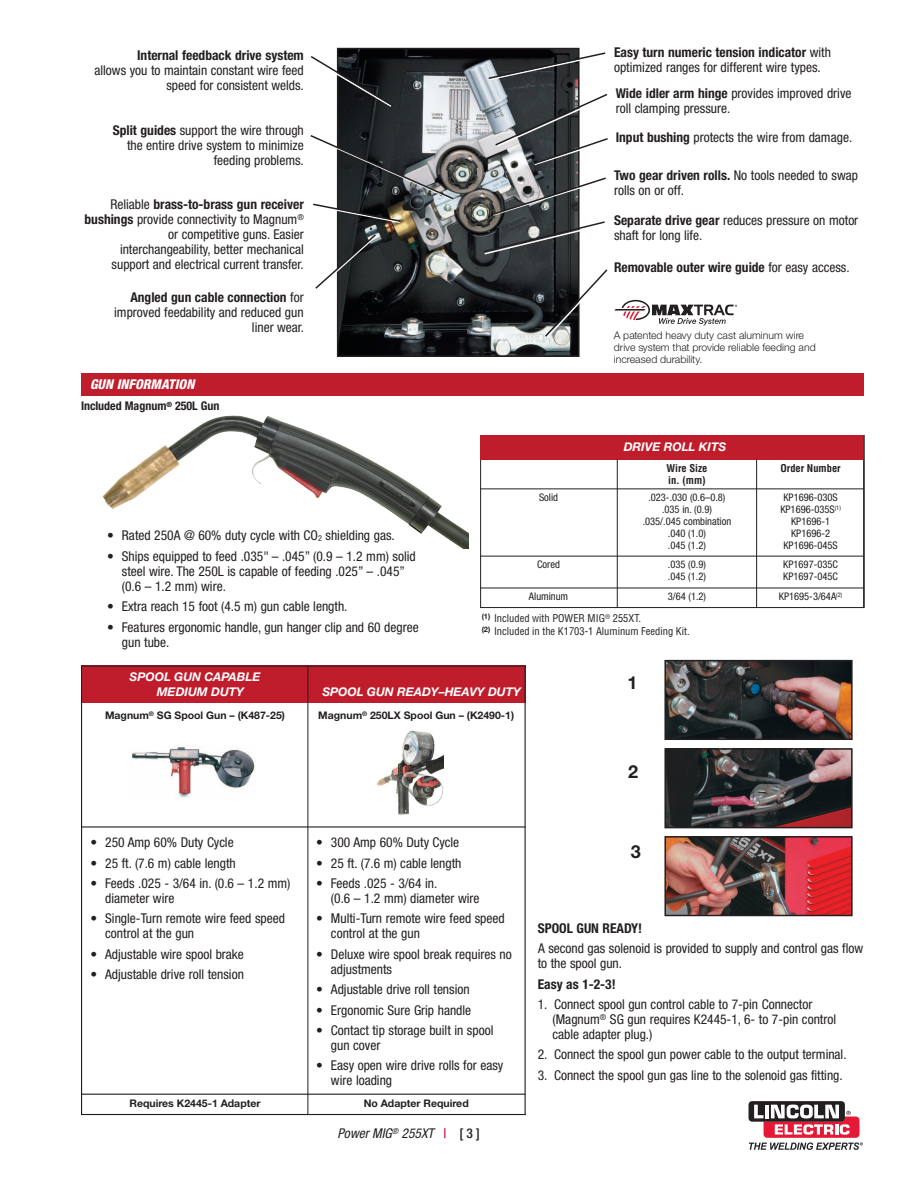
<style>
.page{position:relative;width:918px;height:1188px;background:#fff}
.page>*{position:absolute;margin:0;border:0;box-sizing:border-box;transform-origin:0 0}
.t1{font:700 18px "Helvetica Neue";color:#231f20}
.t2{font:condensed 13.5px/15px "Helvetica Neue";color:#231f20}
.t3{font:700 condensed 13.5px "Helvetica Neue";color:#231f20}
.t4{font:italic condensed 13.5px "Helvetica Neue";letter-spacing:.005em;color:#231f20}
.t5{font:italic 800 condensed 13.5px "Helvetica Neue";letter-spacing:.005em;color:#fff}
.t6{font:italic 700 12px/15px "Helvetica Neue";color:#fff}
.t7{font:700 condensed 12px "Helvetica Neue";color:#231f20}
.t8{font:condensed 10.5px/12px "Helvetica Neue";color:#231f20;text-align:center}
.t9{font:700 10.5px "Helvetica Neue";color:#231f20}
.t10{font:300 10.5px/12px "Helvetica Neue";color:#231f20}
.t11{font:condensed 10.5px/12.6px "Helvetica";color:#231f20}
.t12{font:700 condensed 10.5px/12px "Helvetica";color:#231f20}
.s1{font-weight:700}
.s2{font-size:8.1px}
.s3{font-weight:400}
.s4{font-weight:500;font-style:normal;color:#d0062d}
.s5{font-weight:500;font-style:normal}
</style>
<div class="page">
<div style="left:749px;top:1101px;width:96px;height:21px;background:linear-gradient(to right,#231f20,#231f20);border-radius:4px"></div>
<svg style="left:749px;top:1105px;width:114px;height:45px"></svg>
<div style="left:81px;top:373px;width:783px;height:23px;background:#bf1d2c"></div>
<div style="left:81px;top:666px;width:227px;height:37px;background:#bf1d2c"></div>
<div style="left:308px;top:666px;width:218px;height:37px;background:#bf1d2c"></div>
<hr style="left:81px;top:666px;width:1px;height:449px;background:#231f20">
<hr style="left:308px;top:666px;width:1px;height:449px;background:#231f20">
<hr style="left:525px;top:666px;width:1px;height:449px;background:#231f20">
<hr style="left:81px;top:666px;width:445px;height:1px;background:#231f20">
<hr style="left:81px;top:826px;width:445px;height:2px;background:#231f20">
<hr style="left:81px;top:1094px;width:445px;height:1px;background:#231f20">
<hr style="left:81px;top:1114px;width:445px;height:1px;background:#231f20">
<img style="left:130px;top:746px;width:125px;height:52px">
<img style="left:377px;top:730px;width:66px;height:86px">
<div style="left:480px;top:457px;width:384px;height:151px;border:1px solid #231f20"></div>
<img style="left:103px;top:415px;width:365px;height:133px">
<img style="left:340px;top:51px;width:237px;height:303px">
<div style="left:337px;top:48px;width:243px;height:309px;border:2px solid #231f20"></div>
<svg style="left:310px;top:55px;width:85px;height:53px"></svg>
<svg style="left:310px;top:134px;width:145px;height:90px"></svg>
<svg style="left:487px;top:51px;width:119px;height:30px"></svg>
<svg style="left:494px;top:92px;width:114px;height:74px"></svg>
<svg style="left:483px;top:176px;width:123px;height:80px"></svg>
<svg style="left:543px;top:268px;width:65px;height:71px"></svg>
<svg style="left:315px;top:233px;width:64px;height:60px"></svg>
<svg style="left:615px;top:300px;width:122px;height:25px"></svg>
<div style="left:480px;top:435px;width:384px;height:24px;background:#bf1d2c"></div>
<hr style="left:617px;top:459px;width:1px;height:149px;background:#231f20">
<hr style="left:756px;top:459px;width:1px;height:149px;background:#231f20">
<hr style="left:864px;top:435px;width:1px;height:173px;background:#231f20">
<hr style="left:480px;top:489px;width:384px;height:1px;background:#231f20">
<hr style="left:480px;top:556px;width:384px;height:1px;background:#231f20">
<hr style="left:480px;top:588px;width:384px;height:1px;background:#231f20">
<img style="left:667px;top:839px;width:183px;height:74px">
<div style="left:664px;top:836px;width:189px;height:80px;border:2px solid #231f20"></div>
<img style="left:667px;top:663px;width:183px;height:74px">
<div style="left:664px;top:660px;width:189px;height:80px;border:2px solid #231f20"></div>
<img style="left:667px;top:751px;width:183px;height:74px">
<div style="left:664px;top:748px;width:189px;height:80px;border:2px solid #231f20"></div>
<p class="t3" style="left:137px;top:50px;width:168px">Internal feedback drive system</p>
<p class="t2" style="left:94px;top:64px;width:211px;text-align:right">allows you to maintain constant wire feed speed for consistent welds.</p>
<p class="t2" style="left:113px;top:124px;width:193px;text-align:right"><span class="s1">Split guides</span> support the wire through the entire drive system to minimize feeding problems.</p>
<p class="t2" style="left:85px;top:198px;width:221px;text-align:right">Reliable <span class="s1">brass-to-brass gun receiver bushings</span> provide connectivity to Magnum<sup>® </sup>or competitive guns. Easier interchangeability, better mechanical support and electrical current transfer.</p>
<p class="t2" style="left:114px;top:291px;width:191px;text-align:right"><span class="s1">Angled gun cable connection</span> for improved feedability and reduced gun liner wear.</p>
<p class="t5" style="left:90px;top:380px;width:106px">GUN INFORMATION</p>
<p class="t7" style="left:81px;top:402px;width:140px">Included Magnum<sup>®</sup> 250L Gun</p>
<p class="t2" style="left:107px;top:529px;width:289px">• Rated 250A @ 60% duty cycle with CO<span class="s2">2</span> shielding gas.</p>
<p class="t2" style="left:122px;top:550px;width:295px;text-indent:-15px">• Ships equipped to feed .035" – .045” (0.9 – 1.2 mm) solid steel wire. The 250L is capable of feeding .025” – .045” (0.6 – 1.2 mm) wire.</p>
<p class="t2" style="left:107px;top:600px;width:242px">• Extra reach 15 foot (4.5 m) gun cable length.</p>
<p class="t2" style="left:122px;top:620px;width:298px;text-indent:-15px">• Features ergonomic handle, gun hanger clip and 60 degree gun tube.</p>
<p class="t2" style="left:614px;top:46px;width:218px"><span class="s1">Easy turn numeric tension indicator</span> with optimized ranges for different wire types.</p>
<p class="t2" style="left:616px;top:87px;width:237px"><span class="s1">Wide idler arm hinge</span> provides improved drive roll clamping pressure.</p>
<p class="t2" style="left:616px;top:131px;width:238px"><span class="s1">Input bushing</span> protects the wire from damage.</p>
<p class="t2" style="left:614px;top:169px;width:246px"><span class="s1">Two gear driven rolls.</span> No tools needed to swap rolls on or off.</p>
<p class="t2" style="left:614px;top:214px;width:246px"><span class="s1">Separate drive gear</span> reduces pressure on motor shaft for long life.</p>
<p class="t3" style="left:614px;top:262px;width:237px">Removable outer wire guide <span class="s3">for easy access.</span></p>
<p class="t10" style="left:614px;top:331px;width:203px">A patented heavy duty cast aluminum wire drive system that provide reliable feeding and increased durability.</p>
<p class="t6" style="left:624px;top:440px;width:104px">DRIVE ROLL KITS</p>
<p class="t12" style="left:666px;top:463px;width:43px">Wire Size in. (mm)</p>
<p class="t12" style="left:780px;top:463px;width:62px">Order Number</p>
<p class="t8" style="left:539px;top:492px;width:21px">Solid</p>
<p class="t8" style="left:643px;top:492px;width:90px">.023-.030 (0.6–0.8) .035 in. (0.9) .035/.045 combination .040 (1.0)<br>.045 (1.2)</p>
<p class="t8" style="left:780px;top:492px;width:62px">KP1696-030S<br>KP1696-035S<sup>(1)<br></sup>KP1696-1<br>KP1696-2<br>KP1696-045S</p>
<p class="t8" style="left:537px;top:560px;width:24px">Cored</p>
<p class="t8" style="left:668px;top:560px;width:40px;text-align:left">.035 (0.9) .045 (1.2)</p>
<p class="t8" style="left:783px;top:560px;width:56px;text-align:left">KP1697-035C<br>KP1697-045C</p>
<p class="t8" style="left:529px;top:592px;width:41px">Aluminum</p>
<p class="t8" style="left:668px;top:592px;width:40px">3/64 (1.2)</p>
<p class="t8" style="left:779px;top:592px;width:65px">KP1695-3/64A<sup>(2)</sup></p>
<p class="t11" style="left:482px;top:612px;width:210px"><sup>(1)</sup> Included with POWER MIG<sup>®</sup> 255XT.<br><sup>(2)</sup> Included in the K1703-1 Aluminum Feeding Kit.</p>
<p class="t6" style="left:157px;top:670px;width:105px;text-indent:-27px">SPOOL GUN CAPABLE<br>MEDIUM DUTY</p>
<p class="t6" style="left:322px;top:685px;width:200px">SPOOL GUN READY–HEAVY DUTY</p>
<p class="t9" style="left:105px;top:711px;width:181px">Magnum<sup>®</sup> SG Spool Gun – (K487-25)</p>
<p class="t9" style="left:318px;top:711px;width:197px">Magnum<sup>®</sup> 250LX Spool Gun – (K2490-1)</p>
<h1 class="t1" style="left:628px;top:676px;width:12px">1</h1>
<h1 class="t1" style="left:628px;top:765px;width:12px">2</h1>
<p class="t2" style="left:90px;top:836px;width:145px">• 250 Amp 60% Duty Cycle</p>
<p class="t2" style="left:90px;top:856px;width:147px">• 25 ft. (7.6 m) cable length</p>
<p class="t2" style="left:105px;top:877px;width:187px;text-indent:-15px">• Feeds .025 - 3/64 in. (0.6 – 1.2 mm) diameter wire</p>
<p class="t2" style="left:105px;top:912px;width:181px;text-indent:-15px">• Single-Turn remote wire feed speed control at the gun</p>
<p class="t2" style="left:90px;top:948px;width:155px">• Adjustable wire spool brake</p>
<p class="t2" style="left:90px;top:968px;width:155px">• Adjustable drive roll tension</p>
<p class="t2" style="left:316px;top:836px;width:144px">• 300 Amp 60% Duty Cycle</p>
<p class="t2" style="left:316px;top:856px;width:147px">• 25 ft. (7.6 m) cable length</p>
<p class="t2" style="left:331px;top:877px;width:150px;text-indent:-15px">• Feeds .025 - 3/64 in.<br>(0.6 – 1.2 mm) diameter wire</p>
<p class="t2" style="left:331px;top:912px;width:175px;text-indent:-15px">• Multi-Turn remote wire feed speed control at the gun</p>
<p class="t2" style="left:331px;top:948px;width:182px;text-indent:-15px">• Deluxe wire spool break requires no adjustments</p>
<p class="t2" style="left:316px;top:983px;width:155px">• Adjustable drive roll tension</p>
<p class="t2" style="left:316px;top:1003px;width:157px">• Ergonomic Sure Grip handle</p>
<p class="t2" style="left:331px;top:1024px;width:164px;text-indent:-15px">• Contact tip storage built in spool gun cover</p>
<p class="t2" style="left:331px;top:1059px;width:174px;text-indent:-15px">• Easy open wire drive rolls for easy wire loading</p>
<p class="t9" style="left:129px;top:1099px;width:133px">Requires K2445-1 Adapter</p>
<p class="t9" style="left:364px;top:1099px;width:107px">No Adapter Required</p>
<p class="t4" style="left:338px;top:1128px;width:144px">Power MIG<sup>®</sup> 255XT <span class="s4">|</span> <span class="s5">[ 3 ]</span></p>
<h1 class="t1" style="left:631px;top:845px;width:12px">3</h1>
<p class="t3" style="left:538px;top:923px;width:106px">SPOOL GUN READY!</p>
<p class="t2" style="left:538px;top:942px;width:327px">A second gas solenoid is provided to supply and control gas flow to the spool gun.</p>
<p class="t3" style="left:538px;top:979px;width:79px">Easy as 1-2-3!</p>
<p class="t2" style="left:553px;top:998px;width:285px;text-indent:-15px">1. Connect spool gun control cable to 7-pin Connector (Magnum<sup>®</sup> SG gun requires K2445-1, 6- to 7-pin control cable adapter plug.)</p>
<p class="t2" style="left:538px;top:1048px;width:310px">2. Connect the spool gun power cable to the output terminal.</p>
<p class="t2" style="left:538px;top:1069px;width:307px">3. Connect the spool gun gas line to the solenoid gas fitting.</p>
</div>
